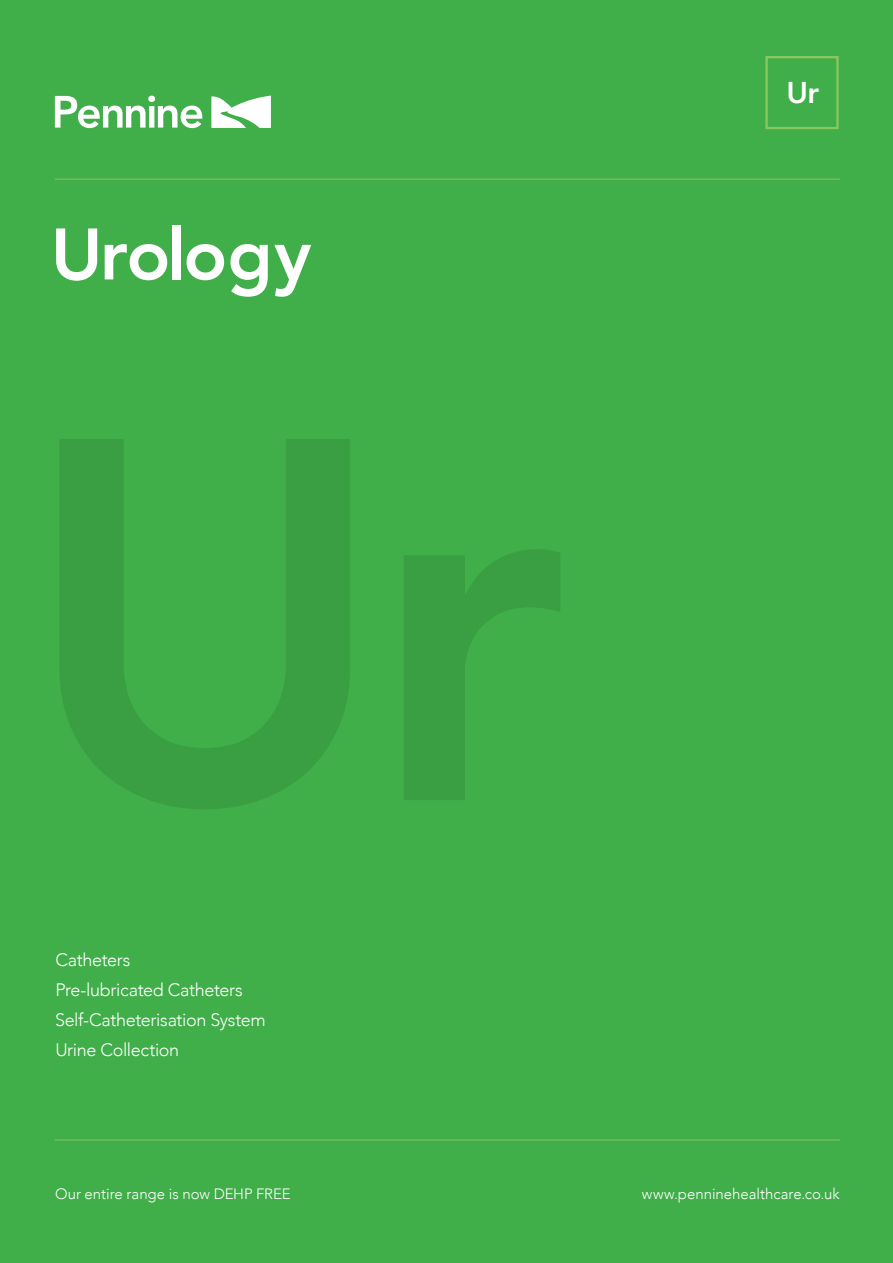
<style>
.page{position:relative;width:893px;height:1263px;background:#fff}
.page>*{position:absolute;margin:0;border:0;box-sizing:border-box;transform-origin:0 0}
.t1{font:800 72px "Avenir";letter-spacing:-.03em;color:#fff}
.t2{font:800 30px "Avenir";color:#fff}
.t3{font:300 18px/30px "Avenir";letter-spacing:-.02em;color:#fff}
.t4{font:300 15px "Avenir";color:#fff}
</style>
<div class="page">
<div style="left:1px;top:1px;width:892px;height:1262px;background:#40ae49"></div>
<div style="left:765px;top:56px;width:74px;height:73px;border:2px solid #87c760"></div>
<hr style="left:55px;top:179px;width:785px;height:1px;background:#87c760">
<hr style="left:55px;top:1140px;width:785px;height:1px;background:#87c760">
<svg style="left:55px;top:96px;width:147px;height:32px"></svg>
<svg style="left:211px;top:95px;width:60px;height:33px"></svg>
<h1 class="t1" style="left:51px;top:198px;width:262px">Urology</h1>
<p class="t3" style="left:55px;top:945px;width:212px">Catheters<br>Pre-lubricated Catheters<br>Self-Catheterisation System<br>Urine Collection</p>
<h2 class="t2" style="left:787px;top:69px;width:34px">Ur</h2>
<p class="t4" style="left:55px;top:1185px;width:237px">Our entire range is now DEHP FREE</p>
<p class="t4" style="left:642px;top:1185px;width:199px">www.penninehealthcare.co.uk</p>
</div>
